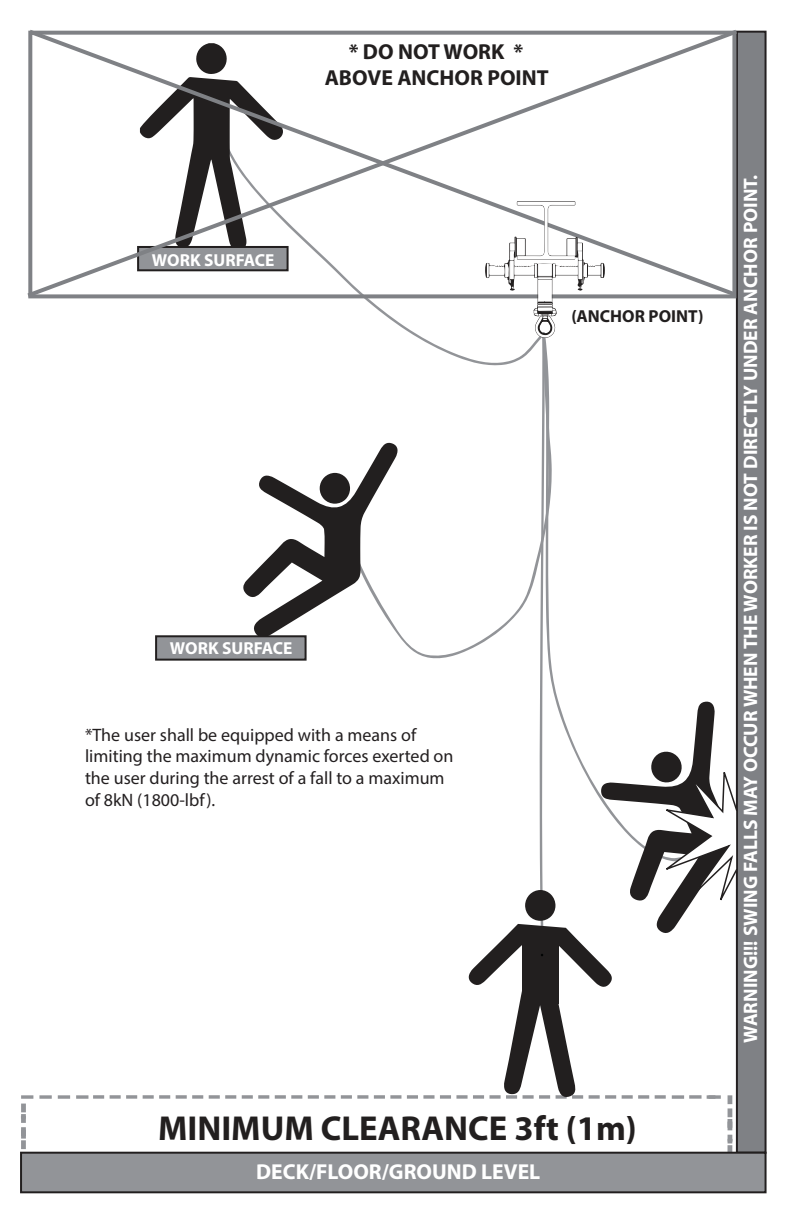
<style>
.page{position:relative;width:792px;height:1224px;background:#fff}
.page>*{position:absolute;margin:0;border:0;box-sizing:border-box;transform-origin:0 0}
.Paragraph_Style18{font:700 34.8px "Myriad Pro";color:#221f1f}
.Paragraph_Style1{font:700 21.8px "Myriad Pro";color:#221f1f}
.Paragraph_Style17{font:700 21.8px "Myriad Pro";color:#221f1f}
.Paragraph_Style19{font:700 21.6px "Myriad Pro";color:#fff}
.Paragraph_Style1-2{font:700 19.6px "Myriad Pro";color:#fff}
.t1{font:18px/21.6px "Myriad Pro";color:#231f20}
.Paragraph_Style1-3{font:700 17.4px "Myriad Pro";color:#fff}
.Paragraph_Style1-4{font:700 17.4px "Myriad Pro";color:#221f1f}
</style>
<div class="page">
<svg style="left:456px;top:1095px;width:12px;height:4px"></svg>
<svg style="left:440px;top:1095px;width:11px;height:4px"></svg>
<svg style="left:423px;top:1095px;width:12px;height:4px"></svg>
<svg style="left:407px;top:1095px;width:11px;height:4px"></svg>
<svg style="left:390px;top:1095px;width:11px;height:4px"></svg>
<svg style="left:374px;top:1095px;width:11px;height:4px"></svg>
<svg style="left:357px;top:1095px;width:11px;height:4px"></svg>
<svg style="left:341px;top:1095px;width:11px;height:4px"></svg>
<svg style="left:324px;top:1095px;width:11px;height:4px"></svg>
<svg style="left:308px;top:1095px;width:11px;height:4px"></svg>
<svg style="left:291px;top:1095px;width:11px;height:4px"></svg>
<svg style="left:275px;top:1095px;width:11px;height:4px"></svg>
<svg style="left:258px;top:1095px;width:11px;height:4px"></svg>
<svg style="left:242px;top:1095px;width:11px;height:4px"></svg>
<svg style="left:225px;top:1095px;width:11px;height:4px"></svg>
<svg style="left:209px;top:1095px;width:11px;height:4px"></svg>
<svg style="left:192px;top:1095px;width:11px;height:4px"></svg>
<svg style="left:176px;top:1095px;width:11px;height:4px"></svg>
<svg style="left:159px;top:1095px;width:11px;height:4px"></svg>
<svg style="left:143px;top:1095px;width:11px;height:4px"></svg>
<svg style="left:126px;top:1095px;width:11px;height:4px"></svg>
<svg style="left:110px;top:1095px;width:11px;height:4px"></svg>
<svg style="left:93px;top:1095px;width:11px;height:4px"></svg>
<svg style="left:76px;top:1095px;width:12px;height:4px"></svg>
<svg style="left:58px;top:1095px;width:12px;height:4px"></svg>
<svg style="left:39px;top:1095px;width:13px;height:4px"></svg>
<svg style="left:21px;top:1095px;width:12px;height:4px"></svg>
<div style="left:21px;top:1104px;width:5px;height:8px;background:#929498"></div>
<div style="left:21px;top:1130px;width:5px;height:9px;background:#929498"></div>
<div style="left:21px;top:1114px;width:5px;height:9px;background:#929498"></div>
<div style="left:21px;top:1127px;width:5px;height:9px;background:#929498"></div>
<div style="left:21px;top:1140px;width:5px;height:9px;background:#929498"></div>
<svg style="left:398px;top:333px;width:70px;height:326px"></svg>
<svg style="left:243px;top:442px;width:155px;height:193px"></svg>
<div style="left:737px;top:32px;width:29px;height:1121px;background:#7f8185"></div>
<div style="left:736px;top:31px;width:31px;height:1123px;border:2px solid #231f20"></div>
<div style="left:155px;top:635px;width:152px;height:26px;background:#929498;border:2px solid #221f1f"></div>
<div style="left:21px;top:1153px;width:745px;height:39px;background:#929498"></div>
<div style="left:20px;top:1152px;width:747px;height:41px;border:2px solid #221f1f"></div>
<svg style="left:27px;top:30px;width:714px;height:271px"></svg>
<svg style="left:468px;top:201px;width:271px;height:954px"></svg>
<svg style="left:689px;top:1095px;width:13px;height:4px"></svg>
<p class="Paragraph_Style17" style="left:349px;top:38px;width:176px">* DO NOT WORK *</p>
<p class="Paragraph_Style1" style="left:325px;top:63px;width:226px">ABOVE ANCHOR POINT</p>
<p class="Paragraph_Style1-3" style="left:152px;top:249px;width:124px">WORK SURFACE</p>
<p class="Paragraph_Style1-4" style="left:571px;top:305px;width:134px">(ANCHOR POINT)</p>
<p class="Paragraph_Style1-3" style="left:170px;top:637px;width:124px">WORK SURFACE</p>
<p class="t1" style="left:85px;top:724px;width:370px">*The user shall be equipped with a means of limiting the maximum dynamic forces exerted on the user during the arrest of a fall to a maximum of 8kN (1800-lbf).</p>
<p class="Paragraph_Style18" style="left:158px;top:1105px;width:480px">MINIMUM CLEARANCE 3ft (1m)</p>
<p class="Paragraph_Style19" style="left:256px;top:1158px;width:286px">DECK/FLOOR/GROUND LEVEL</p>
<p class="Paragraph_Style1-2" style="left:738px;top:1043px;width:870px;rotate:-90deg">WARNING!!! SWING FALLS MAY OCCUR WHEN THE WORKER IS NOT DIRECTLY UNDER ANCHOR POINT.</p>
</div>
